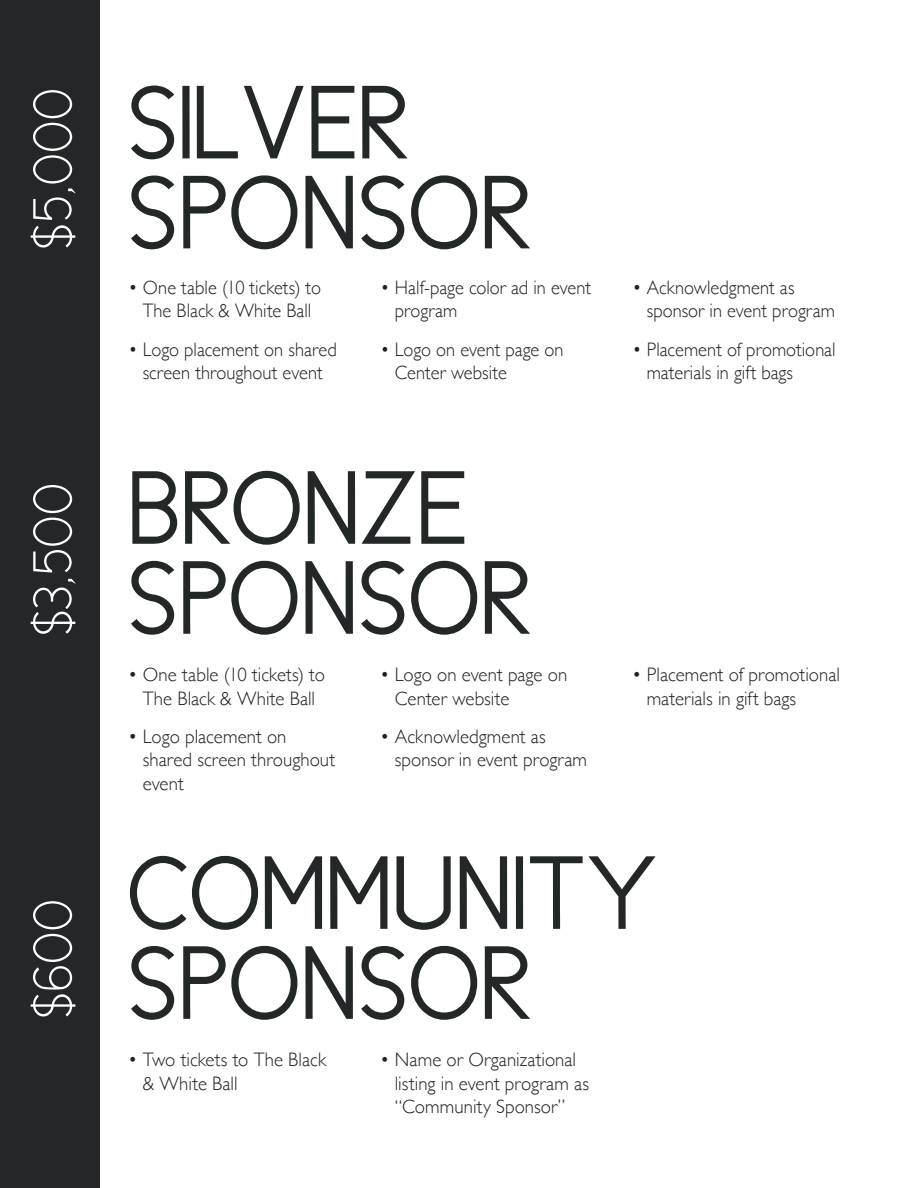
<style>
.page{position:relative;width:918px;height:1188px;background:#fff}
.page>*{position:absolute;margin:0;border:0;box-sizing:border-box;transform-origin:0 0}
.t1{font:105px/90px "New Cicle Gordita";color:#242728}
.t2{font:55.65px "New Cicle Fina";color:#fff}
.t3{font:300 19.5px/23.4px "Gill Sans";letter-spacing:.005em;color:#241f1f;scale:.96 1}
.t4{font:300 19.5px/23.4px "Gill Sans";letter-spacing:.005em;color:#241f1f;scale:.94 1}
</style>
<div class="page">
<div style="left:0;top:0;width:100px;height:1188px;background:#242728"></div>
<h2 class="t2" style="left:24px;top:249px;width:163px;rotate:-90deg">$5,000</h2>
<h2 class="t2" style="left:24px;top:636px;width:154px;rotate:-90deg">$3,500</h2>
<h2 class="t2" style="left:24px;top:1018px;width:121px;rotate:-90deg">$600</h2>
<h1 class="t1" style="left:128px;top:78px;width:405px">SILVER<br>SPONSOR</h1>
<p class="t4" style="left:129px;top:275px;width:206px;text-align:center">• One table (10 tickets) to<br>The Black &amp; White Ball</p>
<p class="t4" style="left:129px;top:337px;width:223px;text-align:center">• Logo placement on shared screen throughout event</p>
<p class="t4" style="left:395px;top:275px;width:210px;text-indent:-14px">• Half-page color ad in event program</p>
<p class="t4" style="left:395px;top:337px;width:181px;text-indent:-14px">• Logo on event page on<br>Center website</p>
<h1 class="t1" style="left:128px;top:464px;width:342px">BRONZE</h1>
<h1 class="t1" style="left:128px;top:554px;width:405px">SPONSOR</h1>
<p class="t3" style="left:128px;top:662px;width:206px;text-align:center">• One table (10 tickets) to<br>The Black &amp; White Ball</p>
<p class="t3" style="left:143px;top:724px;width:202px;text-indent:-14px">• Logo placement on shared screen throughout event</p>
<p class="t3" style="left:395px;top:662px;width:181px;text-indent:-14px">• Logo on event page on<br>Center website</p>
<p class="t3" style="left:395px;top:724px;width:202px;text-indent:-14px">• Acknowledgment as sponsor in event program</p>
<p class="t4" style="left:647px;top:275px;width:202px;text-indent:-14px">• Acknowledgment as sponsor in event program</p>
<p class="t4" style="left:647px;top:337px;width:203px;text-indent:-14px">• Placement of promotional materials in gift bags</p>
<p class="t3" style="left:647px;top:662px;width:203px;text-indent:-14px">• Placement of promotional materials in gift bags</p>
<h1 class="t1" style="left:128px;top:849px;width:532px">COMMUNITY</h1>
<h1 class="t1" style="left:128px;top:939px;width:405px">SPONSOR</h1>
<p class="t3" style="left:143px;top:1047px;width:192px;text-indent:-14px">• Two tickets to The Black &amp; White Ball</p>
<p class="t3" style="left:395px;top:1047px;width:204px;text-indent:-14px">• Name or Organizational listing in event program as “Community Sponsor”</p>
</div>
